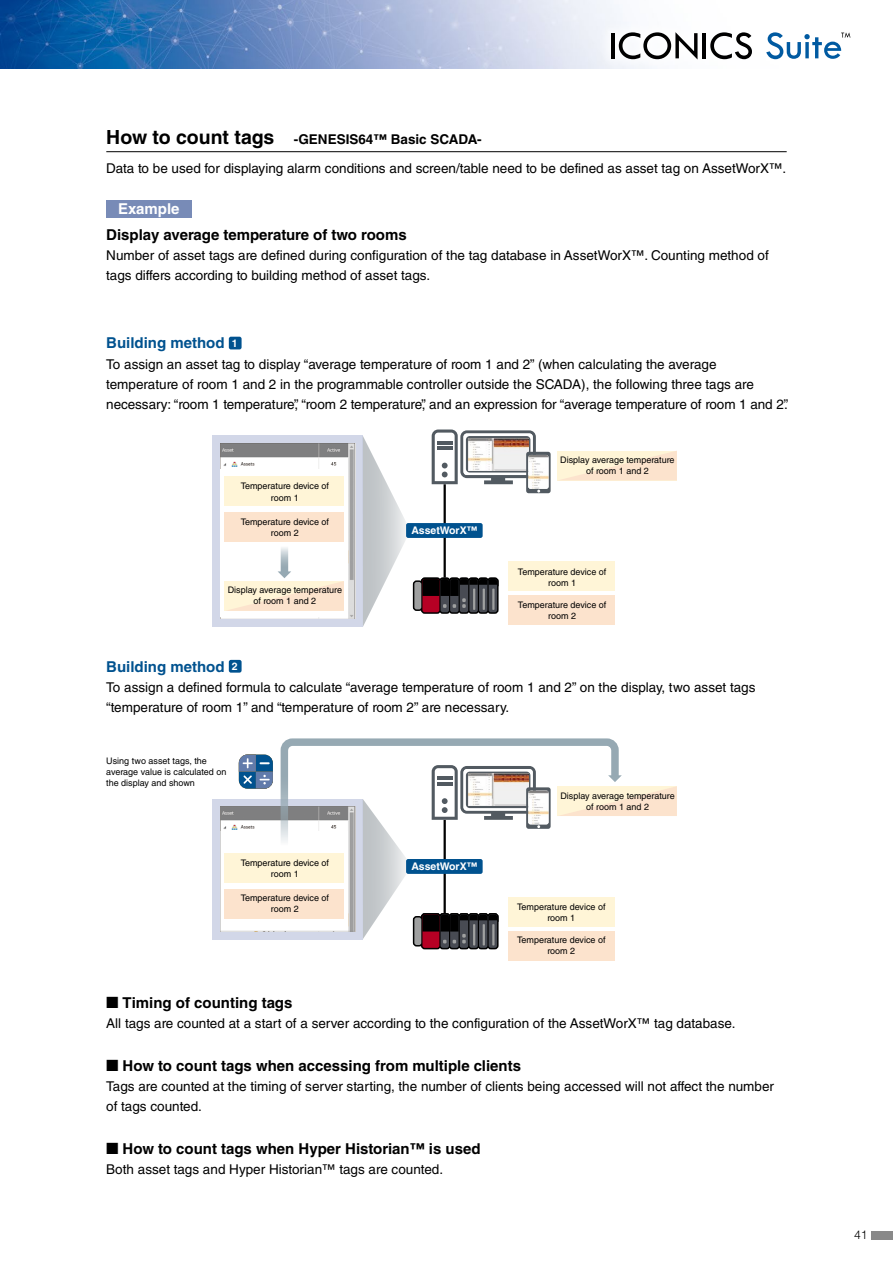
<style>
.page{position:relative;width:893px;height:1263px;background:#fff}
.page>*{position:absolute;margin:0;border:0;box-sizing:border-box;transform-origin:0 0}
.t1{font:700 15px "Helvetica LT Std";color:#000}
.t2{font:700 15px "Helvetica LT Std";color:#00528f}
.t3{font:700 15px "Helvetica LT Std";color:#fff}
.t4{font:13.5px/20.2px "Helvetica LT Std";color:#000}
.t5{font:300 12px "Helvetica LT Std";color:#000}
.t6{font:700 10.5px "Helvetica LT Std";color:#fff}
.t7{font:9px/11.2px "Helvetica LT Std";color:#000;text-align:center}
.s1{font-weight:700;font-size:19.5px}
.s2{font-weight:700}
.s3{font-size:10.5px;color:#fff}
</style>
<div class="page">
<div style="left:212px;top:436px;width:151px;height:191px;background:#d2d7e8"></div>
<img style="left:220px;top:443px;width:135px;height:175px">
<div style="left:220px;top:469px;width:128px;height:148px;background:#fff"></div>
<svg style="left:363px;top:436px;width:44px;height:190px"></svg>
<div style="left:225px;top:476px;width:119px;height:30px;background:#fff5d7"></div>
<div style="left:225px;top:512px;width:119px;height:30px;background:#fce3cd"></div>
<hr style="left:444px;top:484px;width:2px;height:93px;background:#000">
<svg style="left:557px;top:451px;width:120px;height:29px"></svg>
<div style="left:509px;top:595px;width:106px;height:30px;background:#fce3cd"></div>
<div style="left:509px;top:561px;width:106px;height:30px;background:#fff5d7"></div>
<div style="left:413px;top:580px;width:10px;height:31px;border:3px solid #000;border-radius:2px"></div>
<div style="left:414px;top:582px;width:7px;height:27px;background:#9fa0a0;border-radius:2px"></div>
<svg style="left:419px;top:576px;width:80px;height:38px"></svg>
<svg style="left:281px;top:547px;width:7px;height:24px"></svg>
<svg style="left:225px;top:571px;width:119px;height:40px"></svg>
<svg style="left:432px;top:429px;width:119px;height:64px"></svg>
<div style="left:212px;top:799px;width:151px;height:140px;background:#d2d7e8"></div>
<div style="left:509px;top:931px;width:106px;height:29px;background:#fce3cd"></div>
<svg style="left:220px;top:738px;width:457px;height:213px"></svg>
<hr style="left:106px;top:151px;width:681px;height:1px;background:#000">
<div style="left:106px;top:200px;width:85px;height:17px;background:#788bb7"></div>
<div style="left:229px;top:337px;width:13px;height:12px;background:#00528f;border-radius:2px"></div>
<div style="left:229px;top:660px;width:13px;height:13px;background:#00528f;border-radius:2px"></div>
<div style="left:406px;top:523px;width:77px;height:15px;background:#00528f;border-radius:2px"></div>
<div style="left:406px;top:859px;width:77px;height:15px;background:#00528f;border-radius:2px"></div>
<img style="left:0;top:0;width:622px;height:68px">
<div style="left:872px;top:1231px;width:21px;height:8px;background:#898989"></div>
<div style="left:596px;top:18px;width:269px;height:56px;background:#fff"></div>
<hr style="left:611px;top:33px;width:3px;height:25px;background:#000">
<svg style="left:619px;top:32px;width:78px;height:28px"></svg>
<hr style="left:703px;top:33px;width:3px;height:25px;background:#000">
<svg style="left:710px;top:32px;width:42px;height:27px"></svg>
<svg style="left:766px;top:32px;width:84px;height:27px"></svg>
<p class="t4" style="left:106px;top:125px;width:682px;line-height:28.8px"><span class="s1">How to count tags</span> <span class="s2">-GENESIS64™ Basic SCADA-<br></span>Data to be used for displaying alarm conditions and screen/table need to be defined as asset tag on AssetWorX™.</p>
<p class="t3" style="left:118px;top:199px;width:63px">Example</p>
<p class="t1" style="left:106px;top:225px;width:302px">Display average temperature of two rooms</p>
<p class="t4" style="left:106px;top:245px;width:664px">Number of asset tags are defined during configuration of the tag database in AssetWorX™. Counting method of tags differs according to building method of asset tags.</p>
<p class="t2" style="left:106px;top:334px;width:133px">Building method <span class="s3">1</span></p>
<p class="t4" style="left:106px;top:354px;width:683px">To assign an asset tag to display “average temperature of room 1 and 2” (when calculating the average temperature of room 1 and 2 in the programmable controller outside the SCADA), the following three tags are necessary: “room 1 temperature”, “room 2 temperature”, and an expression for “average temperature of room 1 and 2”.</p>
<p class="t7" style="left:241px;top:480px;width:90px">Temperature device of room 1</p>
<p class="t7" style="left:241px;top:516px;width:90px">Temperature device of room 2</p>
<p class="t7" style="left:228px;top:584px;width:116px">Display average temperature of room 1 and 2</p>
<p class="t6" style="left:411px;top:524px;width:67px">AssetWorX™</p>
<p class="t7" style="left:560px;top:454px;width:116px">Display average temperature of room 1 and 2</p>
<p class="t7" style="left:518px;top:566px;width:90px">Temperature device of room 1</p>
<p class="t7" style="left:518px;top:599px;width:90px">Temperature device of room 2</p>
<p class="t2" style="left:106px;top:657px;width:133px">Building method <span class="s3">2</span></p>
<p class="t4" style="left:106px;top:677px;width:651px">To assign a defined formula to calculate “average temperature of room 1 and 2” on the display, two asset tags “temperature of room 1” and “temperature of room 2” are necessary.</p>
<p class="t7" style="left:106px;top:755px;width:122px;text-align:left">Using two asset tags, the average value is calculated on the display and shown</p>
<p class="t7" style="left:241px;top:857px;width:90px">Temperature device of room 1</p>
<p class="t7" style="left:241px;top:892px;width:90px">Temperature device of room 2</p>
<p class="t6" style="left:411px;top:860px;width:67px">AssetWorX™</p>
<p class="t7" style="left:560px;top:790px;width:116px">Display average temperature of room 1 and 2</p>
<p class="t7" style="left:517px;top:901px;width:90px">Temperature device of room 1</p>
<p class="t7" style="left:517px;top:934px;width:90px">Temperature device of room 2</p>
<p class="t1" style="left:106px;top:993px;width:188px">■ Timing of counting tags</p>
<p class="t4" style="left:106px;top:1013px;width:631px">All tags are counted at a start of a server according to the configuration of the AssetWorX™ tag database.</p>
<p class="t1" style="left:106px;top:1056px;width:416px">■ How to count tags when accessing from multiple clients</p>
<p class="t4" style="left:106px;top:1076px;width:669px">Tags are counted at the timing of server starting, the number of clients being accessed will not affect the number of tags counted.</p>
<p class="t1" style="left:106px;top:1139px;width:376px">■ How to count tags when Hyper Historian™ is used</p>
<p class="t4" style="left:106px;top:1159px;width:338px">Both asset tags and Hyper Historian™ tags are counted.</p>
<p class="t5" style="left:854px;top:1227px;width:15px">41</p>
</div>
